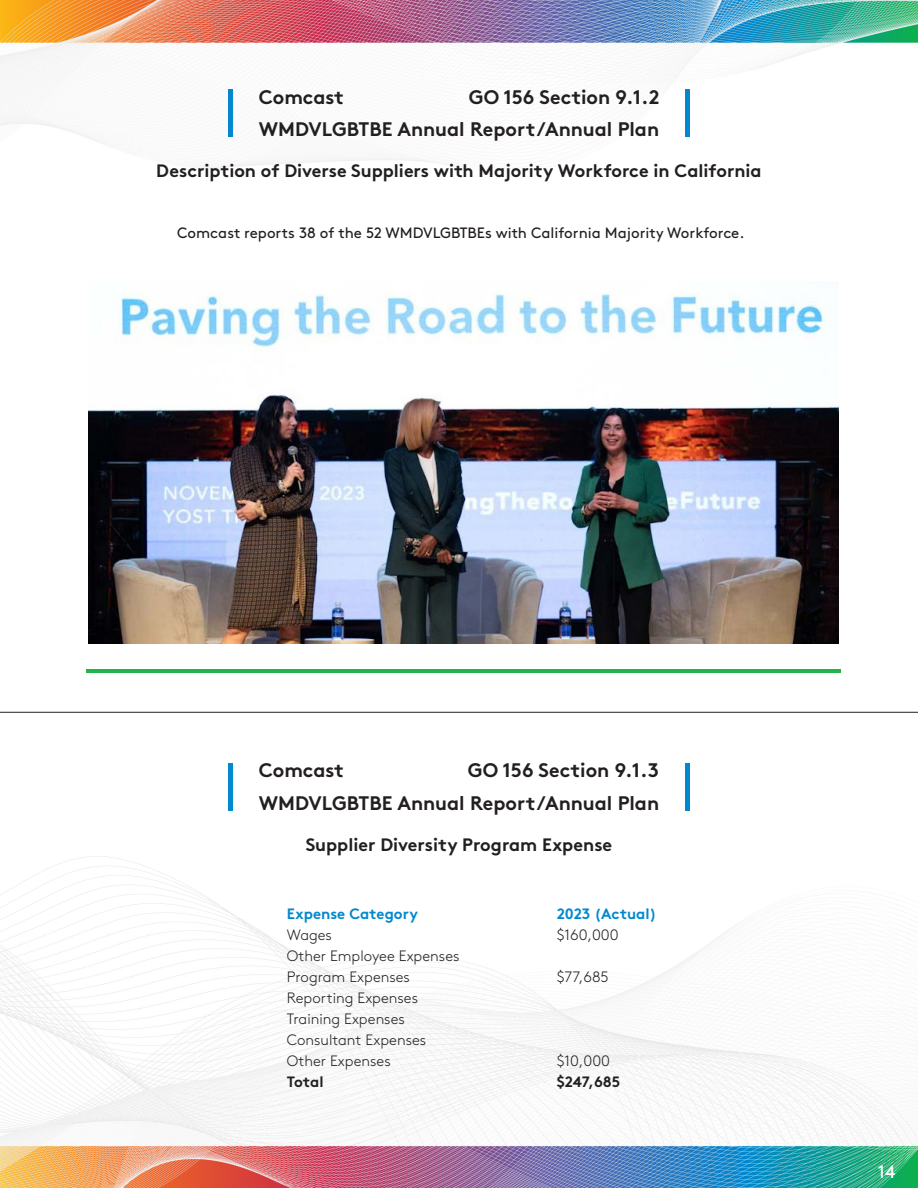
<style>
.page{position:relative;width:918px;height:1188px;background:#fff}
.page>*{position:absolute;margin:0;border:0;box-sizing:border-box;transform-origin:0 0}
.t1{font:700 19.65px "Brown Std";color:#231f20}
.t2{font:700 18px "Brown Std";color:#231f20}
.t3{font:18px "Brown Std";color:#fff}
.t4{font:300 15px "Brown Std";color:#231f20}
.t5{font:15px "Brown Std";color:#231f20}
.t6{font:700 15px "Brown Std";color:#0089cf}
.t7{font:700 15px "Brown Std";letter-spacing:-.01em;color:#231f20}
</style>
<div class="page">
<img style="left:0;top:0;width:918px;height:1188px">
<hr style="left:228px;top:89px;width:4px;height:48px;background:#0089cf">
<hr style="left:686px;top:89px;width:4px;height:48px;background:#0089cf">
<hr style="left:228px;top:763px;width:4px;height:48px;background:#0089cf">
<hr style="left:686px;top:763px;width:4px;height:48px;background:#0089cf">
<img style="left:88px;top:281px;width:750px;height:363px">
<hr style="left:0;top:712px;width:918px;height:1px;background:#231f20">
<hr style="left:86px;top:669px;width:754px;height:3px;background:#23b24b">
<p class="t1" style="left:259px;top:85px;width:87px">Comcast</p>
<p class="t1" style="left:469px;top:85px;width:192px">GO 156 Section 9.1.2</p>
<p class="t1" style="left:259px;top:118px;width:402px">WMDVLGBTBE Annual Report/Annual Plan</p>
<p class="t2" style="left:156px;top:160px;width:607px">Description of Diverse Suppliers with Majority Workforce in California</p>
<p class="t5" style="left:177px;top:224px;width:569px">Comcast reports 38 of the 52 WMDVLGBTBEs with California Majority Workforce.</p>
<p class="t1" style="left:259px;top:758px;width:87px">Comcast</p>
<p class="t1" style="left:468px;top:758px;width:193px">GO 156 Section 9.1.3</p>
<p class="t1" style="left:259px;top:791px;width:402px">WMDVLGBTBE Annual Report/Annual Plan</p>
<p class="t2" style="left:306px;top:834px;width:308px">Supplier Diversity Program Expense</p>
<p class="t6" style="left:287px;top:905px;width:133px">Expense Category</p>
<p class="t6" style="left:557px;top:905px;width:101px">2023 (Actual)</p>
<p class="t4" style="left:287px;top:927px;width:47px">Wages</p>
<p class="t4" style="left:557px;top:927px;width:63px">$160,000</p>
<p class="t4" style="left:287px;top:948px;width:174px">Other Employee Expenses</p>
<p class="t4" style="left:287px;top:969px;width:125px">Program Expenses</p>
<p class="t4" style="left:557px;top:969px;width:53px">$77,685</p>
<p class="t4" style="left:287px;top:990px;width:133px">Reporting Expenses</p>
<p class="t4" style="left:287px;top:1011px;width:120px">Training Expenses</p>
<p class="t4" style="left:287px;top:1032px;width:141px">Consultant Expenses</p>
<p class="t4" style="left:287px;top:1053px;width:105px">Other Expenses</p>
<p class="t4" style="left:557px;top:1053px;width:55px">$10,000</p>
<p class="t7" style="left:287px;top:1073px;width:38px">Total</p>
<p class="t7" style="left:557px;top:1073px;width:65px">$247,685</p>
<p class="t3" style="left:878px;top:1161px;width:19px">14</p>
</div>
